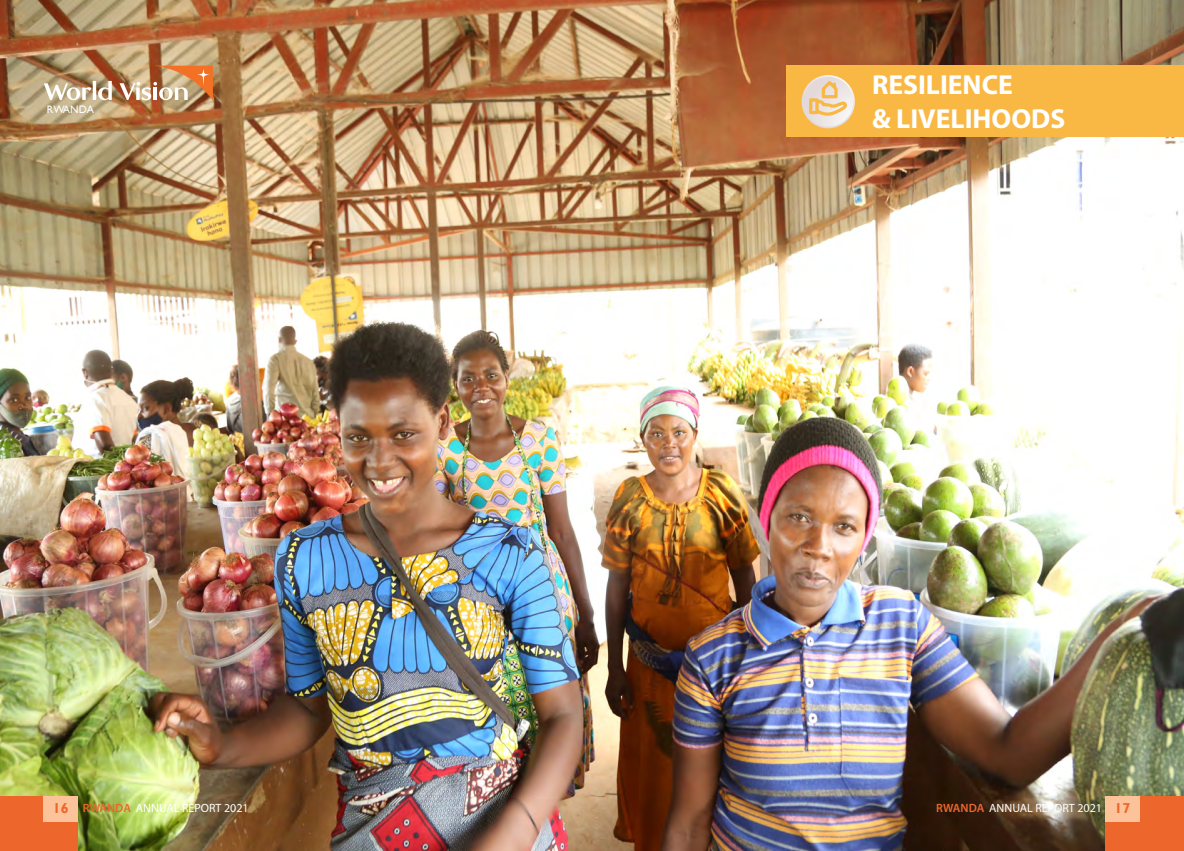
<style>
.page{position:relative;width:1184px;height:851px;background:#fff}
.page>*{position:absolute;margin:0;border:0;box-sizing:border-box;transform-origin:0 0}
.t1{font:700 27.62px/33.6px "Myriad Pro";color:#fff}
.t2{font:12px "Myriad Pro";color:#fff}
.t3{font:10.88px "Gill Sans";color:#fff}
.s1{font-family:"Gill Sans";font-weight:700;font-size:14.38px;color:#ed672c}
.s2{font-weight:600;color:#ed672c}
</style>
<div class="page">
<img style="left:0;top:0;width:1183px;height:850px">
<div style="left:786px;top:66px;width:397px;height:71px;background:#f9b844"></div>
<svg style="left:801px;top:75px;width:54px;height:53px"></svg>
<div style="left:803px;top:77px;width:50px;height:50px;background:linear-gradient(to right,#e3d8d8,#f6f3f3);border-radius:25px"></div>
<img style="left:44px;top:66px;width:169px;height:35px">
<svg style="left:809px;top:81px;width:38px;height:35px"></svg>
<div style="left:0;top:796px;width:78px;height:54px;background:#ed672c"></div>
<div style="left:1105px;top:796px;width:78px;height:54px;background:#ed672c"></div>
<div style="left:44px;top:796px;width:34px;height:26px;background:#fcc39b"></div>
<div style="left:1105px;top:796px;width:34px;height:26px;background:#fcc39b"></div>
<p class="t3" style="left:47px;top:103px;width:49px">RWANDA</p>
<h1 class="t1" style="left:872px;top:67px;width:195px">RESILIENCE<br>&amp; LIVELIHOODS</h1>
<p class="t2" style="left:53px;top:800px;width:197px"><span class="s1">16</span> <span class="s2">RWANDA</span> ANNUAL REPORT 2021</p>
<p class="t2" style="left:936px;top:800px;width:196px"><span class="s2">RWANDA</span> ANNUAL REPORT 2021 <span class="s1">17</span></p>
</div>
